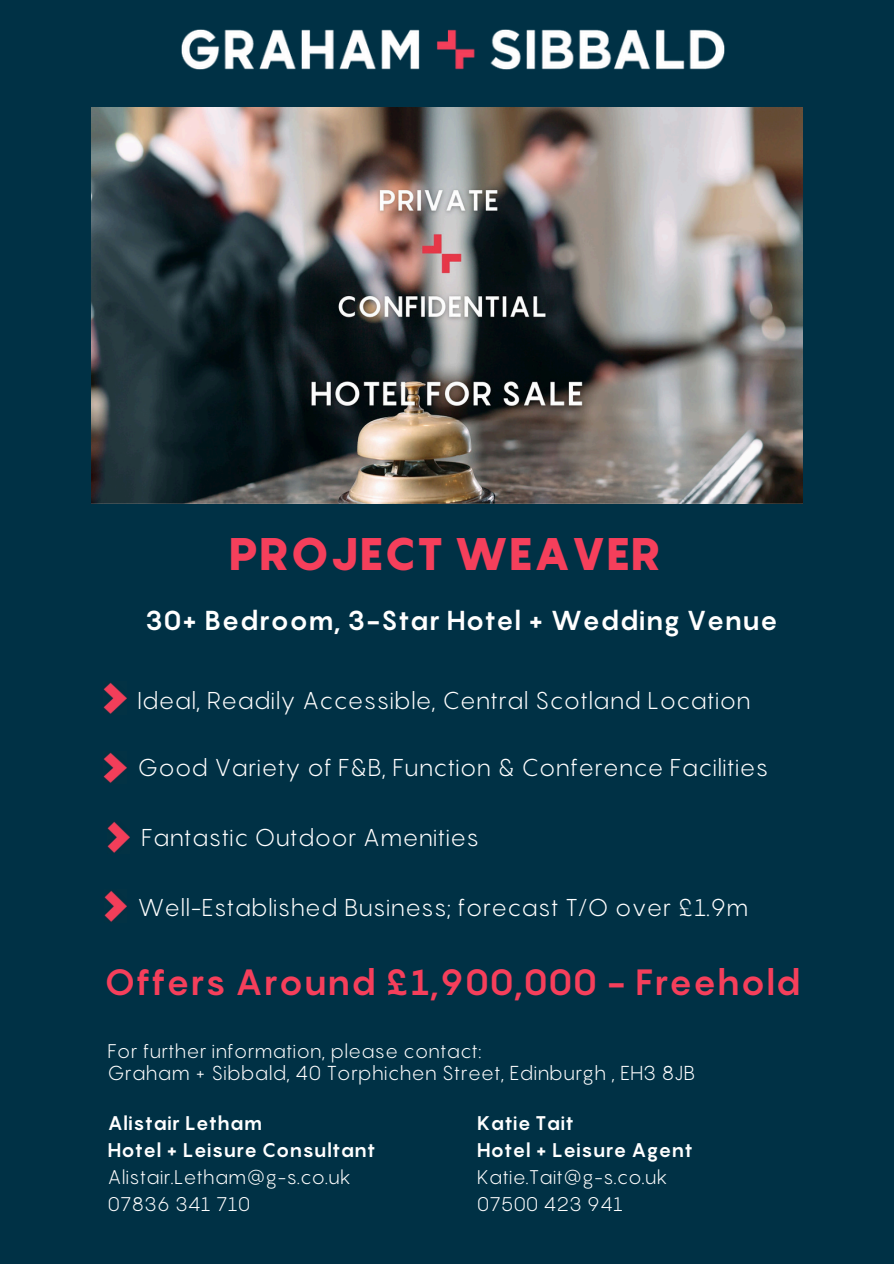
<style>
.page{position:relative;width:894px;height:1264px;background:#fff}
.page>*{position:absolute;margin:0;border:0;box-sizing:border-box;transform-origin:0 0}
.t1{font:900 45px "Pangram";color:#f53f5b}
.t2{font:700 36px "Pangram";color:#f53f5b}
.t3{font:700 27px "Pangram";color:#fff}
.t4{font:24px "Pangram";color:#fff}
.t5{font:19.8px "Pangram";color:#fff}
.t6{font:19.5px "Pangram";color:#fff}
.t7{font:700 19.5px "Pangram";color:#fff}
</style>
<div class="page">
<div style="left:0;top:0;width:893px;height:1263px;background:#003145"></div>
<img style="left:104px;top:752px;width:22px;height:31px">
<img style="left:104px;top:682px;width:22px;height:32px">
<img style="left:107px;top:821px;width:23px;height:32px">
<img style="left:104px;top:890px;width:23px;height:32px">
<img style="left:92px;top:107px;width:709px;height:396px">
<img style="left:181px;top:30px;width:543px;height:39px">
<h4 class="t1" style="left:228px;top:526px;width:434px">PROJECT WEAVER</h4>
<h4 class="t3" style="left:145px;top:604px;width:634px">30+ Bedroom, 3-Star Hotel + Wedding Venue</h4>
<p class="t4" style="left:137px;top:685px;width:615px">Ideal, Readily Accessible, Central Scotland Location</p>
<p class="t4" style="left:137px;top:752px;width:632px">Good Variety of F&amp;B, Function &amp; Conference Facilities</p>
<h4 class="t4" style="left:141px;top:822px;width:339px">Fantastic Outdoor Amenities</h4>
<p class="t4" style="left:137px;top:892px;width:612px">Well-Established Business; forecast T/O over £1.9m</p>
<h4 class="t2" style="left:104px;top:960px;width:698px">Offers Around £1,900,000 - Freehold</h4>
<p class="t6" style="left:107px;top:1039px;width:375px">For further information, please contact:</p>
<p class="t5" style="left:107px;top:1061px;width:589px">Graham + Sibbald, 40 Torphichen Street, Edinburgh , EH3 8JB</p>
<h2 class="t7" style="left:107px;top:1111px;width:156px">Alistair Letham</h2>
<p class="t7" style="left:107px;top:1138px;width:269px">Hotel + Leisure Consultant</p>
<p class="t6" style="left:107px;top:1165px;width:245px">Alistair.Letham@g-s.co.uk</p>
<p class="t6" style="left:107px;top:1192px;width:144px">07836 341 710</p>
<p class="t7" style="left:476px;top:1111px;width:98px">Katie Tait</p>
<p class="t7" style="left:476px;top:1138px;width:217px">Hotel + Leisure Agent</p>
<p class="t6" style="left:476px;top:1165px;width:192px">Katie.Tait@g-s.co.uk</p>
<p class="t6" style="left:476px;top:1192px;width:148px">07500 423 941</p>
</div>
